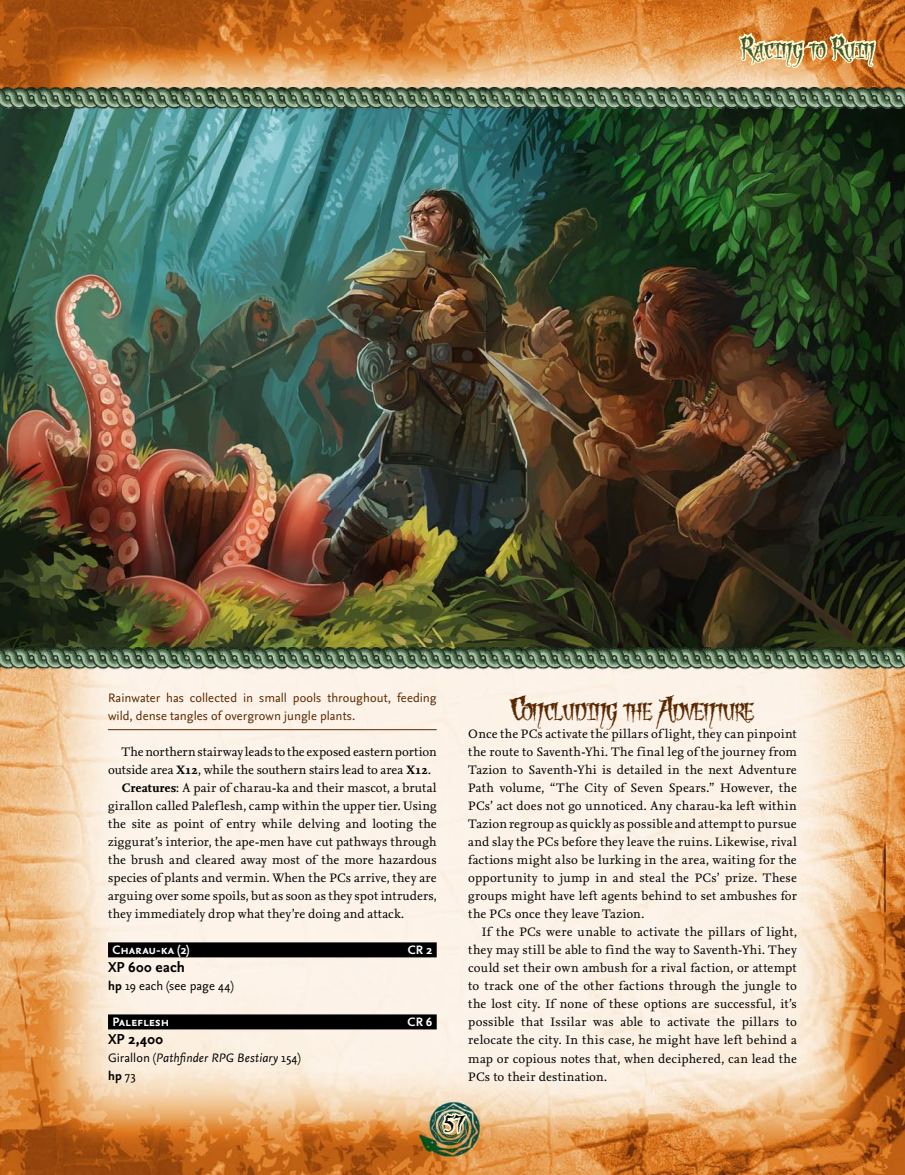
<style>
.page{position:relative;width:905px;height:1175px;background:#fff}
.page>*{position:absolute;margin:0;border:0;box-sizing:border-box;transform-origin:0 0}
.t1{font:18.9px "Grindel Grove";letter-spacing:.02em;color:#592700}
.t2{font:18px "Grindel Grove";color:#000}
.t3{font:16.8px "Grindel Grove";letter-spacing:.085em;color:#425325}
.t4{font:700 15px "Nexus Sans OT";letter-spacing:.005em;color:#000}
.t5{font:12.75px "Nexus Serif OT";letter-spacing:.015em;color:#000}
.t6{font:12.75px/18px "Nexus Sans OT";letter-spacing:.005em;color:#592700}
.t7{font:italic 12.75px/18px "Nexus Sans OT";letter-spacing:.01em;color:#000}
.t8{font:700 12.75px "Nexus Sans OT";letter-spacing:-.01em;color:#fff}
.t9{font:12.75px "Nexus Sans OT";letter-spacing:.01em;color:#000}
.s1{font-size:24px}
.s2{font-weight:700}
.s3{font-style:normal}
.s4{font-weight:700;font-style:normal}
.s5{font-size:27px}
</style>
<div class="page">
<img style="left:0;top:0;width:904px;height:1174px">
<svg style="left:440px;top:1098px;width:29px;height:39px"></svg>
<img style="left:0;top:109px;width:904px;height:538px">
<hr style="left:108px;top:729px;width:328px;height:1px;background:#592700">
<div style="left:108px;top:942px;width:328px;height:15px;background:#000"></div>
<div style="left:108px;top:1014px;width:328px;height:15px;background:#000"></div>
<img style="left:0;top:87px;width:344px;height:22px">
<img style="left:344px;top:87px;width:560px;height:22px">
<svg style="left:736px;top:9px;width:142px;height:97px;background:#c79c65"></svg>
<img style="left:0;top:647px;width:344px;height:22px">
<img style="left:344px;top:647px;width:560px;height:22px">
<p class="t3" style="left:741px;top:42px;width:134px"><span class="s1">R</span>acing to <span class="s1">R</span>uin</p>
<p class="t6" style="left:108px;top:689px;width:330px">Rainwater has collected in small pools throughout, feeding wild, dense tangles of overgrown jungle plants.</p>
<p class="t5" style="left:122px;top:744px;width:316px">The northern stairway leads to the exposed eastern portion</p>
<p class="t5" style="left:108px;top:762px;width:324px">outside area <span class="s2">X12</span>, while the southern stairs lead to area <span class="s2">X12</span>.</p>
<p class="t5" style="left:122px;top:780px;width:316px"><span class="s2">Creatures</span>: A pair of charau-ka and their mascot, a brutal</p>
<p class="t5" style="left:108px;top:798px;width:330px">girallon called Paleflesh, camp within the upper tier. Using</p>
<p class="t5" style="left:108px;top:816px;width:330px">the site as point of entry while delving and looting the</p>
<p class="t5" style="left:108px;top:834px;width:330px">ziggurat’s interior, the ape-men have cut pathways through</p>
<p class="t5" style="left:108px;top:852px;width:330px">the brush and cleared away most of the more hazardous</p>
<p class="t5" style="left:108px;top:870px;width:330px">species of plants and vermin. When the PCs arrive, they are</p>
<p class="t5" style="left:108px;top:888px;width:330px">arguing over some spoils, but as soon as they spot intruders,</p>
<p class="t5" style="left:108px;top:906px;width:297px">they immediately drop what they’re doing and attack.</p>
<p class="t8" style="left:113px;top:942px;width:78px">Charau-ka (2)</p>
<p class="t8" style="left:408px;top:942px;width:26px">CR 2</p>
<p class="t4" style="left:108px;top:957px;width:78px">XP 600 each</p>
<p class="t9" style="left:108px;top:978px;width:127px"><span class="s2">hp</span> 19 each (see page 44)</p>
<p class="t8" style="left:113px;top:1014px;width:58px">Paleflesh</p>
<p class="t8" style="left:407px;top:1014px;width:26px">CR 6</p>
<p class="t4" style="left:108px;top:1029px;width:57px">XP 2,400</p>
<p class="t7" style="left:108px;top:1049px;width:194px"><span class="s3">Girallon (</span>Pathfinder RPG Bestiary <span class="s3">154) </span><span class="s4">hp</span> <span class="s3">73</span></p>
<p class="t1" style="left:511px;top:702px;width:244px"><span class="s5">C</span>oncluding the <span class="s5">A</span>dventure</p>
<p class="t5" style="left:468px;top:726px;width:330px">Once the PCs activate the pillars of light, they can pinpoint</p>
<p class="t5" style="left:468px;top:744px;width:330px">the route to Saventh-Yhi. The final leg of the journey from</p>
<p class="t5" style="left:468px;top:762px;width:330px">Tazion to Saventh-Yhi is detailed in the next Adventure</p>
<p class="t5" style="left:468px;top:780px;width:330px">Path volume, “The City of Seven Spears.” However, the</p>
<p class="t5" style="left:468px;top:798px;width:330px">PCs’ act does not go unnoticed. Any charau-ka left within</p>
<p class="t5" style="left:468px;top:816px;width:330px">Tazion regroup as quickly as possible and attempt to pursue</p>
<p class="t5" style="left:468px;top:834px;width:330px">and slay the PCs before they leave the ruins. Likewise, rival</p>
<p class="t5" style="left:468px;top:852px;width:330px">factions might also be lurking in the area, waiting for the</p>
<p class="t5" style="left:468px;top:870px;width:330px">opportunity to jump in and steal the PCs’ prize. These</p>
<p class="t5" style="left:468px;top:888px;width:330px">groups might have left agents behind to set ambushes for</p>
<p class="t5" style="left:468px;top:906px;width:177px">the PCs once they leave Tazion.</p>
<p class="t5" style="left:482px;top:924px;width:317px">If the PCs were unable to activate the pillars of light,</p>
<p class="t5" style="left:468px;top:942px;width:330px">they may still be able to find the way to Saventh-Yhi. They</p>
<p class="t5" style="left:468px;top:960px;width:330px">could set their own ambush for a rival faction, or attempt</p>
<p class="t5" style="left:468px;top:978px;width:330px">to track one of the other factions through the jungle to</p>
<p class="t5" style="left:468px;top:996px;width:330px">the lost city. If none of these options are successful, it’s</p>
<p class="t5" style="left:468px;top:1014px;width:330px">possible that Issilar was able to activate the pillars to</p>
<p class="t5" style="left:468px;top:1032px;width:330px">relocate the city. In this case, he might have left behind a</p>
<p class="t5" style="left:468px;top:1050px;width:330px">map or copious notes that, when deciphered, can lead the</p>
<p class="t5" style="left:468px;top:1068px;width:140px">PCs to their destination.</p>
<p class="t2" style="left:445px;top:1115px;width:20px">57</p>
</div>
